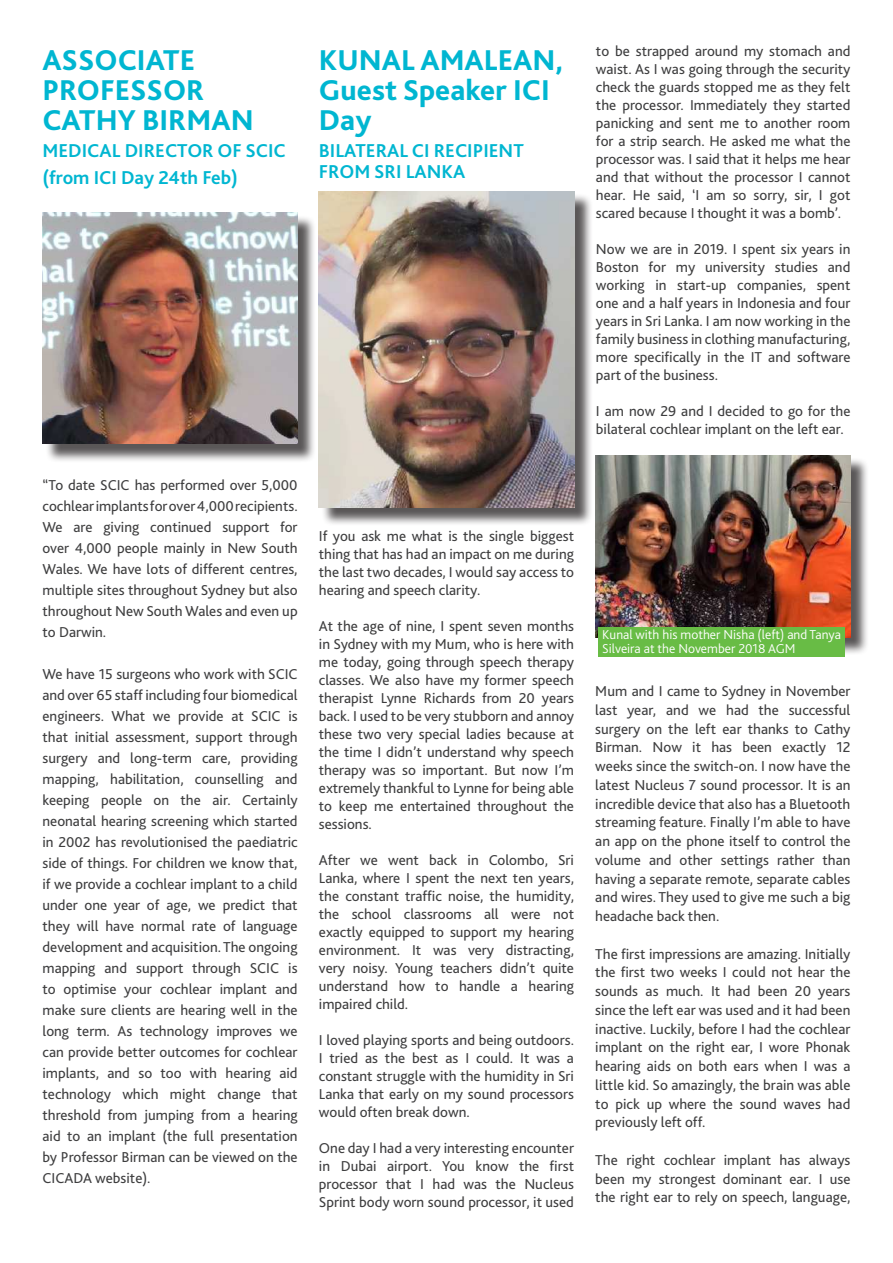
<style>
.page{position:relative;width:893px;height:1263px;background:#fff}
.page>*{position:absolute;margin:0;border:0;box-sizing:border-box;transform-origin:0 0}
.t1{font:800 30px/30px "Bliss 2";color:#00b6d1}
.t2{font:700 19.5px/21px "Bliss 2";color:#00b6d1}
.t3{font:15px/18px "Bliss 2";color:#3e3e3f;text-align:justify}
.t4{font:300 13.5px/13.5px "Bliss 2";color:#fff}
</style>
<div class="page">
<div style="left:598px;top:457px;width:271px;height:199px;background:#231f20;opacity:.75"></div>
<img style="left:595px;top:455px;width:255px;height:182px">
<div style="left:321px;top:194px;width:272px;height:332px;background:#231f20;opacity:.75"></div>
<img style="left:319px;top:191px;width:255px;height:316px">
<div style="left:599px;top:627px;width:246px;height:30px;background:#68bc45"></div>
<div style="left:45px;top:215px;width:271px;height:247px;background:#231f20;opacity:.75"></div>
<img style="left:43px;top:213px;width:255px;height:231px">
<h1 class="t1" style="left:42px;top:44px;width:213px">ASSOCIATE<br>PROFESSOR<br>CATHY BIRMAN</h1>
<h2 class="t2" style="left:42px;top:136px;width:245px;line-height:27px">MEDICAL DIRECTOR OF SCIC (from ICI Day 24th Feb)</h2>
<p class="t3" style="left:43px;top:474px;width:257px;line-height:21px">“To date SCIC has performed over 5,000 cochlear implants for over 4,000 recipients.<br>We are giving continued support for over 4,000 people mainly in New South Wales. We have lots of different centres, multiple sites throughout Sydney but also throughout New South Wales and even up to Darwin.</p>
<p class="t3" style="left:43px;top:663px;width:257px;line-height:21px">We have 15 surgeons who work with SCIC and over 65 staff including four biomedical engineers. What we provide at SCIC is that initial assessment, support through surgery and long-term care, providing mapping, habilitation, counselling and keeping people on the air. Certainly neonatal hearing screening which started in 2002 has revolutionised the paediatric side of things. For children we know that, if we provide a cochlear implant to a child under one year of age, we predict that they will have normal rate of language development and acquisition. The ongoing mapping and support through SCIC is to optimise your cochlear implant and make sure clients are hearing well in the long term. As technology improves we can provide better outcomes for cochlear implants, and so too with hearing aid technology which might change that threshold from jumping from a hearing aid to an implant (the full presentation by Professor Birman can be viewed on the CICADA website).</p>
<h1 class="t1" style="left:319px;top:44px;width:245px">KUNAL AMALEAN,<br>Guest Speaker ICI<br>Day</h1>
<h2 class="t2" style="left:319px;top:139px;width:206px">BILATERAL CI RECIPIENT<br>FROM SRI LANKA</h2>
<p class="t3" style="left:596px;top:42px;width:256px">to be strapped around my stomach and waist. As I was going through the security check the guards stopped me as they felt the processor. Immediately they started panicking and sent me to another room for a strip search. He asked me what the processor was. I said that it helps me hear and that without the processor I cannot hear. He said, ‘I am so sorry, sir, I got scared because I thought it was a bomb’.</p>
<p class="t3" style="left:596px;top:240px;width:256px">Now we are in 2019. I spent six years in Boston for my university studies and working in start-up companies, spent one and a half years in Indonesia and four years in Sri Lanka. I am now working in the family business in clothing manufacturing, more specifically in the IT and software part of the business.</p>
<p class="t3" style="left:596px;top:402px;width:256px">I am now 29 and I decided to go for the bilateral cochlear implant on the left ear.</p>
<p class="t3" style="left:319px;top:526px;width:257px">If you ask me what is the single biggest thing that has had an impact on me during the last two decades, I would say access to hearing and speech clarity.</p>
<p class="t3" style="left:319px;top:616px;width:257px">At the age of nine, I spent seven months in Sydney with my Mum, who is here with me today, going through speech therapy classes. We also have my former speech therapist Lynne Richards from 20 years back. I used to be very stubborn and annoy these two very special ladies because at the time I didn’t understand why speech therapy was so important. But now I’m extremely thankful to Lynne for being able to keep me entertained throughout the sessions.</p>
<p class="t3" style="left:319px;top:850px;width:257px">After we went back in Colombo, Sri Lanka, where I spent the next ten years, the constant traffic noise, the humidity, the school classrooms all were not exactly equipped to support my hearing environment. It was very distracting, very noisy. Young teachers didn’t quite understand how to handle a hearing impaired child.</p>
<p class="t3" style="left:319px;top:1030px;width:257px">I loved playing sports and being outdoors.<br>I tried as the best as I could. It was a constant struggle with the humidity in Sri Lanka that early on my sound processors would often break down.</p>
<p class="t3" style="left:319px;top:1138px;width:257px">One day I had a very interesting encounter in Dubai airport. You know the first processor that I had was the Nucleus Sprint body worn sound processor, it used</p>
<p class="t4" style="left:602px;top:628px;width:240px">Kunal with his mother Nisha (left) and Tanya<br>Silveira at the November 2018 AGM</p>
<p class="t3" style="left:595px;top:681px;width:257px;line-height:18.8px">Mum and I came to Sydney in November last year, and we had the successful surgery on the left ear thanks to Cathy Birman. Now it has been exactly 12 weeks since the switch-on. I now have the latest Nucleus 7 sound processor. It is an incredible device that also has a Bluetooth streaming feature. Finally I’m able to have an app on the phone itself to control the volume and other settings rather than having a separate remote, separate cables and wires. They used to give me such a big headache back then.</p>
<p class="t3" style="left:595px;top:944px;width:257px;line-height:18.8px">The first impressions are amazing. Initially the first two weeks I could not hear the sounds as much. It had been 20 years since the left ear was used and it had been inactive. Luckily, before I had the cochlear implant on the right ear, I wore Phonak hearing aids on both ears when I was a little kid. So amazingly, the brain was able to pick up where the sound waves had previously left off.</p>
<p class="t3" style="left:595px;top:1150px;width:257px;line-height:18.8px">The right cochlear implant has always been my strongest dominant ear. I use the right ear to rely on speech, language,</p>
</div>
